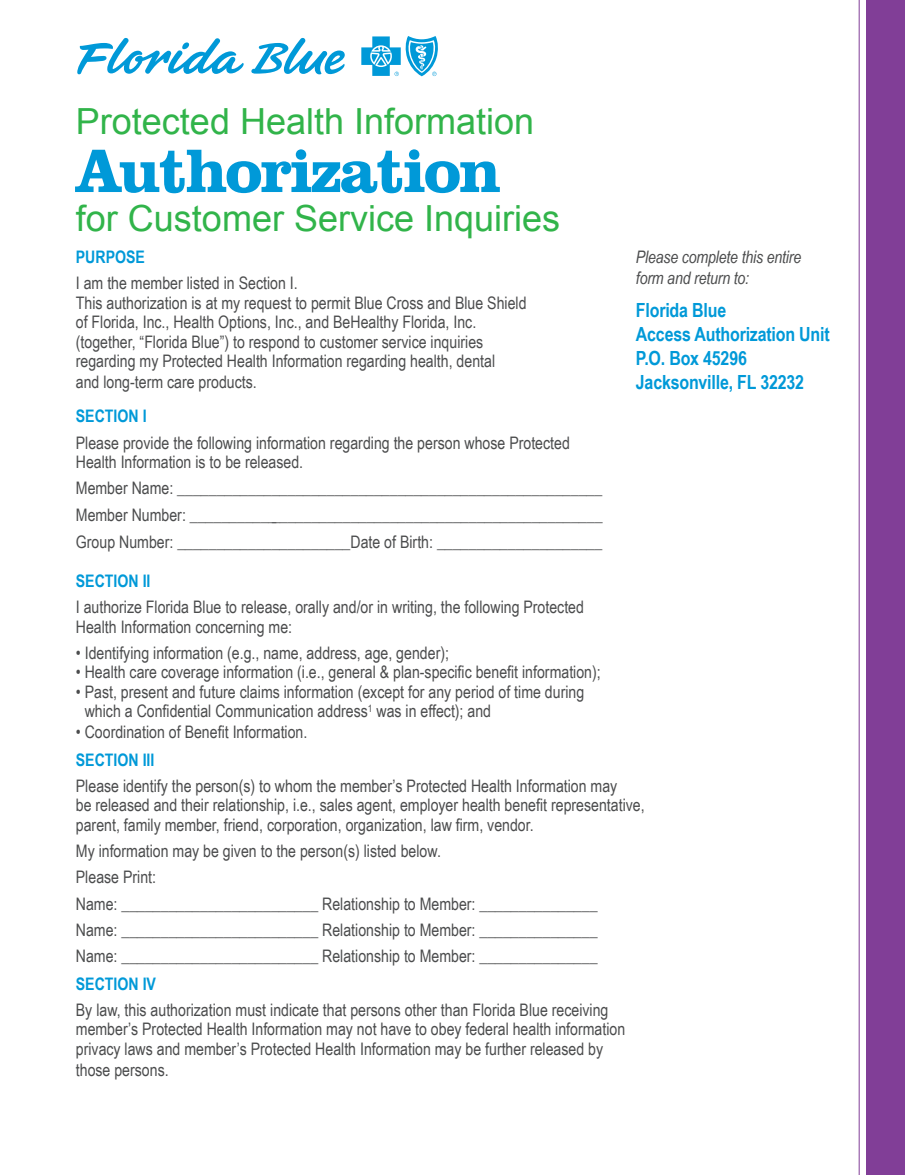
<style>
.page{position:relative;width:905px;height:1175px;background:#fff}
.page>*{position:absolute;margin:0;border:0;box-sizing:border-box;transform-origin:0 0}
.t1{font:700 63px "Clarendon BT";letter-spacing:-.035em;color:#0099d8}
.t2{font:36px "Arial";color:#31b44a}
.t3{font:700 19.5px/24px "Arial Narrow";letter-spacing:-.01em;color:#0099d8}
.t4{font:500 18.3px "Avenir";color:#0099d8}
.t5{font:17.25px/19.8px "Arial Narrow";color:#4b4c4d}
.t6{font:700 17.25px "Arial Narrow";color:#0099d8}
.t7{font:italic 17.25px/20.7px "Arial Narrow";letter-spacing:-.01em;color:#4b4c4d}
</style>
<div class="page">
<div style="left:866px;top:0;width:38px;height:1174px;background:#813e97"></div>
<hr style="left:858px;top:0;width:1px;height:1174px;background:#813e97">
<svg style="left:77px;top:38px;width:167px;height:37px"></svg>
<svg style="left:251px;top:37px;width:94px;height:37px"></svg>
<svg style="left:361px;top:36px;width:77px;height:40px"></svg>
<p class="t2" style="left:76px;top:97px;width:460px">Protected Health Information</p>
<p class="t1" style="left:76px;top:131px;width:426px">Authorization</p>
<p class="t2" style="left:76px;top:195px;width:486px">for Customer Service Inquiries</p>
<p class="t4" style="left:75px;top:155px;width:339px">Florida’s Blue Cross and Blue Shield Plan</p>
<p class="t7" style="left:636px;top:246px;width:167px">Please complete this entire form and return to:</p>
<p class="t3" style="left:636px;top:297px;width:195px">Florida Blue<br>Access Authorization Unit<br>P.O. Box 45296<br>Jacksonville, FL 32232</p>
<p class="t6" style="left:76px;top:244px;width:71px">PURPOSE</p>
<p class="t5" style="left:76px;top:273px;width:452px">I am the member listed in Section I.<br>This authorization is at my request to permit Blue Cross and Blue Shield of Florida, Inc., Health Options, Inc., and BeHealthy Florida, Inc. (together, “Florida Blue”) to respond to customer service inquiries regarding my Protected Health Information regarding health, dental<br>and long-term care products.</p>
<p class="t6" style="left:76px;top:403px;width:72px">SECTION I</p>
<p class="t5" style="left:76px;top:432px;width:495px">Please provide the following information regarding the person whose Protected<br>Health Information is to be released.</p>
<p class="t5" style="left:76px;top:478px;width:528px">Member Name: ______________________________________________________</p>
<p class="t5" style="left:76px;top:504px;width:528px">Member Number: _____________________________________________________</p>
<p class="t5" style="left:76px;top:531px;width:528px">Group Number: ______________________Date of Birth: _____________________</p>
<p class="t6" style="left:76px;top:567px;width:76px">SECTION II</p>
<p class="t5" style="left:76px;top:596px;width:509px">I authorize Florida Blue to release, orally and/or in writing, the following Protected<br>Health Information concerning me:</p>
<p class="t5" style="left:76px;top:642px;width:374px">• Identifying information (e.g., name, address, age, gender);</p>
<p class="t5" style="left:76px;top:661px;width:526px">• Health care coverage information (i.e., general &amp; plan-specific benefit information);</p>
<p class="t5" style="left:85px;top:681px;width:501px;text-indent:-9px">• Past, present and future claims information (except for any period of time during which a Confidential Communication address<sup>1</sup> was in effect); and</p>
<p class="t5" style="left:76px;top:721px;width:233px">• Coordination of Benefit Information.</p>
<p class="t6" style="left:76px;top:746px;width:80px">SECTION III</p>
<p class="t5" style="left:76px;top:775px;width:570px">Please identify the person(s) to whom the member’s Protected Health Information may<br>be released and their relationship, i.e., sales agent, employer health benefit representative, parent, family member, friend, corporation, organization, law firm, vendor.</p>
<p class="t5" style="left:76px;top:840px;width:366px">My information may be given to the person(s) listed below.</p>
<p class="t5" style="left:76px;top:866px;width:82px">Please Print:</p>
<p class="t5" style="left:76px;top:893px;width:523px">Name: _________________________ Relationship to Member: _______________</p>
<p class="t5" style="left:76px;top:919px;width:523px">Name: _________________________ Relationship to Member: _______________</p>
<p class="t5" style="left:76px;top:945px;width:523px">Name: _________________________ Relationship to Member: _______________</p>
<p class="t6" style="left:76px;top:970px;width:82px">SECTION IV</p>
<p class="t5" style="left:76px;top:999px;width:551px">By law, this authorization must indicate that persons other than Florida Blue receiving member’s Protected Health Information may not have to obey federal health information privacy laws and member’s Protected Health Information may be further released by those persons.</p>
</div>
